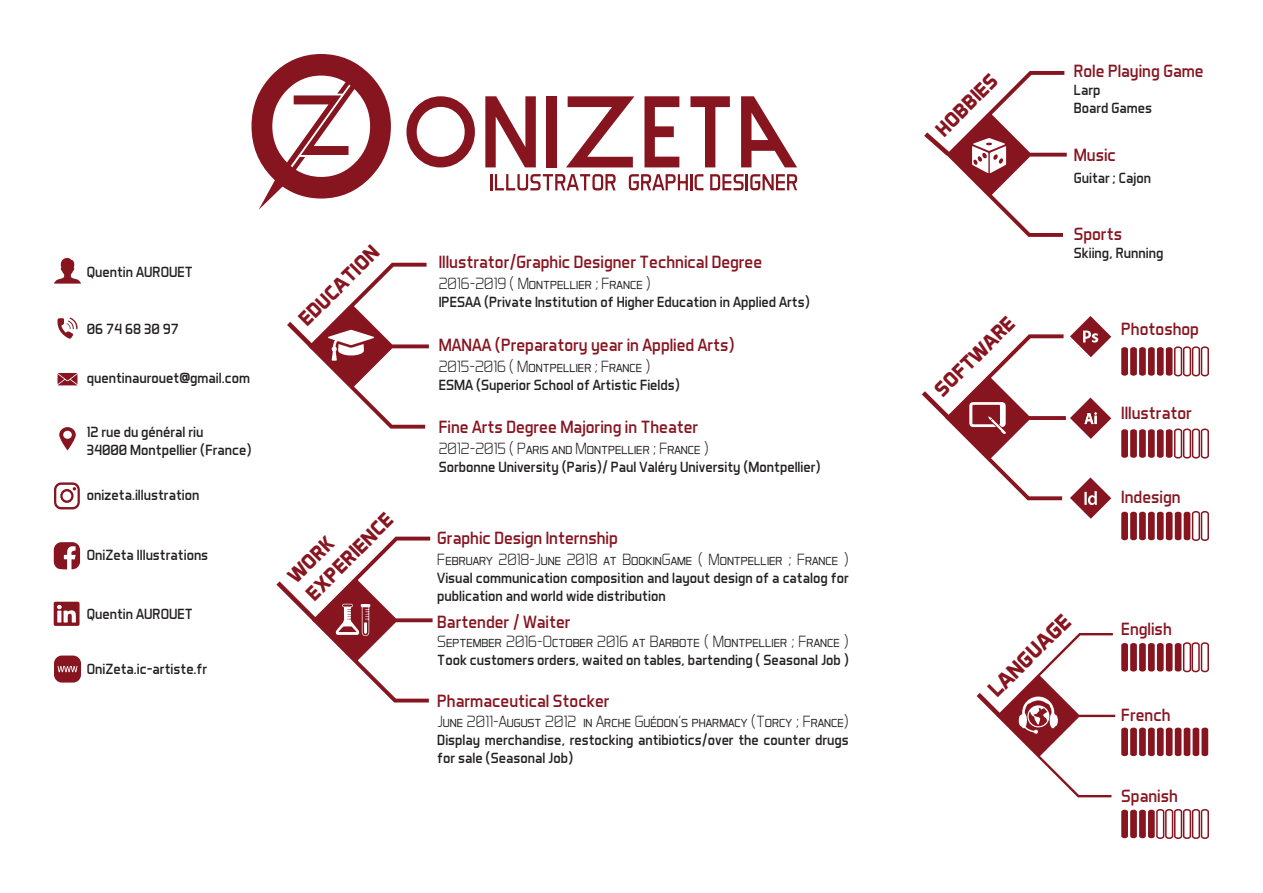
<style>
.page{position:relative;width:1263px;height:893px;background:#fff}
.page>*{position:absolute;margin:0;border:0;box-sizing:border-box;transform-origin:0 0}
.t1{font:700 22.5px "Aero Matics";color:#871520}
.t2{font:700 21px/25.2px "Aero Matics";color:#871520}
.t3{font:18px "Aero Matics";color:#871520}
.t4{font:300 16.5px "Aero Matics Display";color:#231f20}
.t5{font:15px/18px "Aero Matics";color:#231f20}
</style>
<div class="page">
<svg style="left:58px;top:373px;width:19px;height:12px"></svg>
<svg style="left:57px;top:317px;width:21px;height:22px"></svg>
<svg style="left:59px;top:427px;width:17px;height:23px"></svg>
<svg style="left:54px;top:258px;width:27px;height:26px"></svg>
<svg style="left:54px;top:542px;width:26px;height:28px"></svg>
<svg style="left:54px;top:602px;width:26px;height:24px"></svg>
<svg style="left:54px;top:655px;width:27px;height:28px"></svg>
<svg style="left:54px;top:482px;width:26px;height:27px"></svg>
<svg style="left:287px;top:262px;width:142px;height:167px"></svg>
<svg style="left:276px;top:536px;width:157px;height:167px"></svg>
<svg style="left:1121px;top:346px;width:88px;height:31px"></svg>
<svg style="left:1121px;top:428px;width:88px;height:31px"></svg>
<svg style="left:1121px;top:511px;width:88px;height:30px"></svg>
<svg style="left:921px;top:316px;width:190px;height:203px"></svg>
<svg style="left:924px;top:71px;width:143px;height:166px"></svg>
<svg style="left:1121px;top:728px;width:87px;height:28px"></svg>
<svg style="left:1121px;top:809px;width:88px;height:30px"></svg>
<svg style="left:976px;top:633px;width:139px;height:164px"></svg>
<svg style="left:251px;top:54px;width:140px;height:156px"></svg>
<svg style="left:406px;top:96px;width:69px;height:71px"></svg>
<svg style="left:485px;top:96px;width:51px;height:71px"></svg>
<div style="left:547px;top:96px;width:10px;height:71px;background:#871520"></div>
<svg style="left:644px;top:96px;width:35px;height:71px"></svg>
<svg style="left:690px;top:96px;width:40px;height:71px"></svg>
<svg style="left:741px;top:96px;width:56px;height:71px"></svg>
<svg style="left:566px;top:96px;width:68px;height:71px"></svg>
<hr style="left:490px;top:174px;width:3px;height:16px;background:#871520">
<svg style="left:495px;top:174px;width:121px;height:16px"></svg>
<svg style="left:629px;top:174px;width:74px;height:16px"></svg>
<svg style="left:710px;top:174px;width:87px;height:16px"></svg>
<svg style="left:1121px;top:642px;width:88px;height:31px"></svg>
<p class="t5" style="left:87px;top:262px;width:108px">Quentin AUROUET</p>
<p class="t5" style="left:87px;top:319px;width:94px">06 74 68 30 97</p>
<p class="t5" style="left:87px;top:369px;width:165px">quentinaurouet@gmail.com</p>
<p class="t5" style="left:87px;top:423px;width:166px">12 rue du général riu<br>34000 Montpellier (France)</p>
<p class="t5" style="left:87px;top:486px;width:114px">onizeta.illustration</p>
<p class="t5" style="left:87px;top:546px;width:123px">OniZeta Illustrations</p>
<p class="t5" style="left:87px;top:604px;width:108px">Quentin AUROUET</p>
<p class="t5" style="left:87px;top:660px;width:122px">OniZeta.ic-artiste.fr</p>
<h2 class="t2" style="left:293px;top:313px;width:106px;rotate:-45deg">EDUCATION</h2>
<h2 class="t2" style="left:282px;top:570px;width:115px;rotate:-45deg">WORK<br>EXPERIENCE</h2>
<p class="t3" style="left:439px;top:252px;width:325px">Illustrator/Graphic Designer Technical Degree</p>
<p class="t4" style="left:439px;top:274px;width:214px">2016-2019 ( Montpellier ; France )</p>
<p class="t5" style="left:439px;top:293px;width:373px">IPESAA (Private Institution of Higher Education in Applied Arts)</p>
<p class="t3" style="left:439px;top:334px;width:298px">MANAA (Preparatory year in Applied Arts)</p>
<p class="t4" style="left:439px;top:357px;width:213px">2015-2016 ( Montpellier ; France )</p>
<p class="t5" style="left:439px;top:376px;width:243px">ESMA (Superior School of Artistic Fields)</p>
<p class="t3" style="left:439px;top:417px;width:261px">Fine Arts Degree Majoring in Theater</p>
<p class="t4" style="left:439px;top:439px;width:271px">2012-2015 ( Paris and Montpellier ; France )</p>
<p class="t5" style="left:439px;top:458px;width:383px">Sorbonne University (Paris)/ Paul Valéry University (Montpellier)</p>
<p class="t3" style="left:437px;top:527px;width:182px">Graphic Design Internship</p>
<p class="t4" style="left:437px;top:549px;width:413px">February 2018-June 2018 at BookinGame ( Montpellier ; France )</p>
<p class="t5" style="left:437px;top:568px;width:413px">Visual communication composition and layout design of a catalog for publication and world wide distribution</p>
<p class="t3" style="left:437px;top:611px;width:135px">Bartender / Waiter</p>
<p class="t4" style="left:437px;top:632px;width:413px">September 2016-October 2016 at Barbote ( Montpellier ; France )</p>
<p class="t5" style="left:437px;top:651px;width:413px">Took customers orders, waited on tables, bartending ( Seasonal Job )</p>
<p class="t3" style="left:437px;top:690px;width:174px">Pharmaceutical Stocker</p>
<p class="t4" style="left:437px;top:712px;width:413px">June 2011-August 2012 in Arche Guédon’s pharmacy (Torcy ; France)</p>
<p class="t5" style="left:437px;top:731px;width:413px">Display merchandise, restocking antibiotics/over the counter drugs for sale (Seasonal Job)</p>
<h2 class="t2" style="left:930px;top:123px;width:80px;rotate:-45deg">HOBBIES</h2>
<h2 class="t2" style="left:929px;top:384px;width:106px;rotate:-45deg">SOFTWARE</h2>
<p class="t3" style="left:1074px;top:60px;width:131px">Role Playing Game</p>
<p class="t5" style="left:1074px;top:81px;width:80px">Larp<br>Board Games</p>
<p class="t3" style="left:1074px;top:144px;width:44px">Music</p>
<p class="t5" style="left:1074px;top:168px;width:79px">Guitar ; Cajon</p>
<p class="t3" style="left:1074px;top:223px;width:50px">Sports</p>
<p class="t5" style="left:1074px;top:243px;width:91px">Skiing, Running</p>
<p class="t3" style="left:1121px;top:318px;width:79px">Photoshop</p>
<p class="t3" style="left:1121px;top:402px;width:72px">Illustrator</p>
<p class="t3" style="left:1121px;top:486px;width:61px">Indesign</p>
<h1 class="t1" style="left:982px;top:683px;width:108px;rotate:-45deg">LANGUAGE</h1>
<p class="t3" style="left:1121px;top:618px;width:52px">English</p>
<p class="t3" style="left:1121px;top:704px;width:51px">French</p>
<p class="t3" style="left:1121px;top:785px;width:58px">Spanish</p>
</div>
